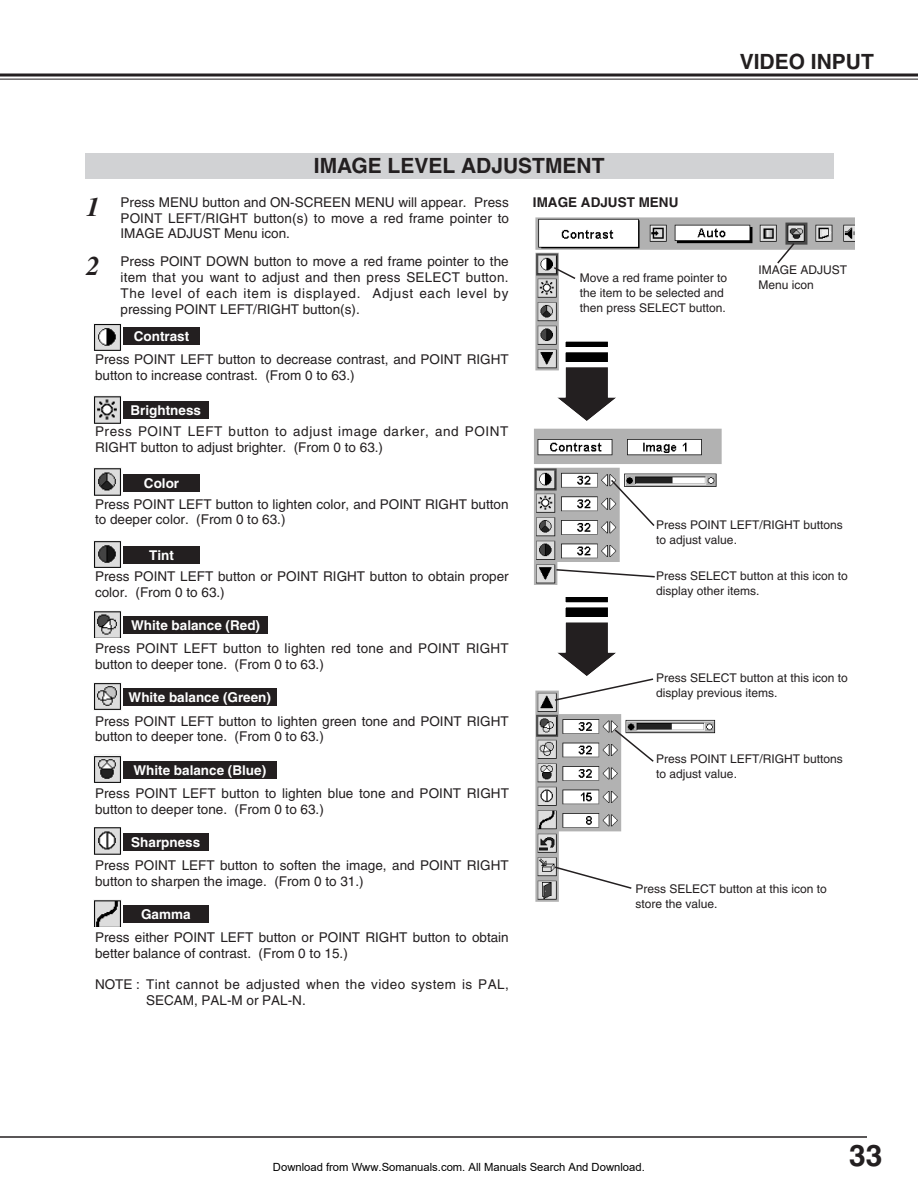
<style>
.page{position:relative;width:918px;height:1188px;background:#fff}
.page>*{position:absolute;margin:0;border:0;box-sizing:border-box;transform-origin:0 0}
.t1{font:700 30px "Helvetica";color:#231f20}
.t2{font:italic 700 27px "Times";color:#231f20}
.t3{font:700 21px "Helvetica";color:#231f20}
.t4{font:13.5px/15.8px "Helvetica";color:#231f20}
.t5{font:700 13.5px "Helvetica";color:#fff}
.t6{font:13.5px/15.8px "Helvetica";letter-spacing:.04em;color:#231f20}
.t7{font:13.5px/15.8px "Helvetica";letter-spacing:.03em;color:#231f20}
.t8{font:700 13.5px "Helvetica";color:#231f20}
.t9{font:12px/15px "Helvetica";color:#231f20}
.t10{font:11.25px "Arial";color:#000}
.s1{font-family:"Times";font-weight:700;font-style:italic;font-size:27px}
</style>
<div class="page">
<hr style="left:0;top:74px;width:918px;height:2px;background:#231f20">
<hr style="left:0;top:79px;width:918px;height:1px;background:#231f20">
<hr style="left:0;top:1136px;width:867px;height:2px;background:#231f20">
<img style="left:534px;top:428px;width:188px;height:157px">
<img style="left:535px;top:217px;width:319px;height:154px">
<svg style="left:552px;top:266px;width:25px;height:14px"></svg>
<img style="left:535px;top:690px;width:181px;height:212px">
<div style="left:85px;top:153px;width:748px;height:26px;background:#d1d2d4"></div>
<div style="left:123px;top:327px;width:77px;height:17px;background:#231f20"></div>
<div style="left:123px;top:402px;width:85px;height:17px;background:#231f20"></div>
<div style="left:123px;top:906px;width:85px;height:17px;background:#231f20"></div>
<svg style="left:610px;top:478px;width:46px;height:50px"></svg>
<svg style="left:555px;top:568px;width:101px;height:10px"></svg>
<div style="left:566px;top:607px;width:42px;height:10px;background:#000"></div>
<div style="left:564px;top:606px;width:45px;height:13px;border:2px solid #fff"></div>
<div style="left:566px;top:597px;width:42px;height:5px;background:#000"></div>
<div style="left:564px;top:595px;width:45px;height:9px;border:2px solid #fff"></div>
<svg style="left:776px;top:242px;width:20px;height:23px"></svg>
<svg style="left:551px;top:365px;width:72px;height:56px"></svg>
<div style="left:566px;top:352px;width:42px;height:10px;background:#000"></div>
<div style="left:564px;top:351px;width:45px;height:13px;border:2px solid #fff"></div>
<div style="left:566px;top:342px;width:42px;height:5px;background:#000"></div>
<div style="left:564px;top:340px;width:45px;height:9px;border:2px solid #fff"></div>
<img style="left:94px;top:324px;width:27px;height:27px">
<img style="left:94px;top:396px;width:27px;height:27px">
<img style="left:94px;top:827px;width:27px;height:28px">
<svg style="left:613px;top:728px;width:42px;height:35px"></svg>
<div style="left:123px;top:474px;width:77px;height:17px;background:#231f20"></div>
<div style="left:123px;top:546px;width:77px;height:17px;background:#231f20"></div>
<img style="left:94px;top:468px;width:27px;height:27px">
<img style="left:94px;top:541px;width:27px;height:27px">
<div style="left:123px;top:833px;width:85px;height:17px;background:#231f20"></div>
<img style="left:94px;top:900px;width:27px;height:27px">
<img style="left:94px;top:611px;width:27px;height:27px">
<img style="left:94px;top:683px;width:27px;height:27px">
<img style="left:94px;top:756px;width:27px;height:26px">
<div style="left:123px;top:617px;width:145px;height:17px;background:#231f20"></div>
<div style="left:123px;top:689px;width:153px;height:17px;background:#231f20"></div>
<div style="left:123px;top:761px;width:153px;height:17px;background:#231f20"></div>
<svg style="left:553px;top:865px;width:80px;height:25px"></svg>
<svg style="left:551px;top:622px;width:104px;height:80px"></svg>
<h3 class="t3" style="left:740px;top:53px;width:136px">VIDEO INPUT</h3>
<h2 class="t2" style="left:87px;top:197px;width:15px">1</h2>
<h3 class="t3" style="left:314px;top:158px;width:292px">IMAGE LEVEL ADJUSTMENT</h3>
<p class="t4" style="left:121px;top:195px;width:390px;text-align:justify">Press MENU button and ON-SCREEN MENU will appear. Press POINT LEFT/RIGHT button(s) to move a red frame pointer to IMAGE ADJUST Menu icon.</p>
<p class="t8" style="left:533px;top:197px;width:147px">IMAGE ADJUST MENU</p>
<p class="t4" style="left:121px;top:255px;width:390px;text-align:justify;text-indent:-34px"><span class="s1">2</span> Press POINT DOWN button to move a red frame pointer to the item that you want to adjust and then press SELECT button.<br>The level of each item is displayed. Adjust each level by pressing POINT LEFT/RIGHT button(s).</p>
<p class="t5" style="left:134px;top:331px;width:57px">Contrast</p>
<p class="t4" style="left:95px;top:353px;width:415px">Press POINT LEFT button to decrease contrast, and POINT RIGHT button to increase contrast. (From 0 to 63.)</p>
<p class="t5" style="left:131px;top:406px;width:72px">Brightness</p>
<p class="t6" style="left:95px;top:425px;width:415px">Press POINT LEFT button to adjust image darker, and POINT<br>RIGHT button to adjust brighter. (From 0 to 63.)</p>
<p class="t5" style="left:144px;top:478px;width:37px">Color</p>
<p class="t9" style="left:580px;top:272px;width:149px">Move a red frame pointer to the item to be selected and then press SELECT button.</p>
<p class="t9" style="left:758px;top:263px;width:90px">IMAGE ADJUST<br>Menu icon</p>
<p class="t4" style="left:95px;top:497px;width:415px">Press POINT LEFT button to lighten color, and POINT RIGHT button to deeper color. (From 0 to 63.)</p>
<p class="t5" style="left:149px;top:550px;width:26px">Tint</p>
<p class="t4" style="left:95px;top:570px;width:415px">Press POINT LEFT button or POINT RIGHT button to obtain proper color. (From 0 to 63.)</p>
<p class="t5" style="left:131px;top:620px;width:130px">White balance (Red)</p>
<p class="t4" style="left:95px;top:642px;width:415px">Press POINT LEFT button to lighten red tone and POINT RIGHT button to deeper tone. (From 0 to 63.)</p>
<p class="t5" style="left:129px;top:693px;width:144px">White balance (Green)</p>
<p class="t4" style="left:95px;top:714px;width:415px">Press POINT LEFT button to lighten green tone and POINT RIGHT button to deeper tone. (From 0 to 63.)</p>
<p class="t5" style="left:133px;top:765px;width:134px">White balance (Blue)</p>
<p class="t4" style="left:95px;top:786px;width:416px">Press POINT LEFT button to lighten blue tone and POINT RIGHT button to deeper tone. (From 0 to 63.)</p>
<p class="t5" style="left:131px;top:837px;width:71px">Sharpness</p>
<p class="t4" style="left:95px;top:859px;width:415px">Press POINT LEFT button to soften the image, and POINT RIGHT button to sharpen the image. (From 0 to 31.)</p>
<p class="t5" style="left:141px;top:909px;width:51px">Gamma</p>
<p class="t4" style="left:95px;top:931px;width:415px">Press either POINT LEFT button or POINT RIGHT button to obtain better balance of contrast. (From 0 to 15.)</p>
<p class="t7" style="left:146px;top:978px;width:364px;text-indent:-51px">NOTE : Tint cannot be adjusted when the video system is PAL,<br>SECAM, PAL-M or PAL-N.</p>
<p class="t9" style="left:656px;top:518px;width:188px">Press POINT LEFT/RIGHT buttons to adjust value.</p>
<p class="t9" style="left:656px;top:569px;width:193px">Press SELECT button at this icon to display other items.</p>
<p class="t9" style="left:656px;top:671px;width:193px">Press SELECT button at this icon to display previous items.</p>
<p class="t9" style="left:656px;top:752px;width:188px">Press POINT LEFT/RIGHT buttons to adjust value.</p>
<p class="t9" style="left:635px;top:883px;width:193px">Press SELECT button at this icon to store the value.</p>
<p class="t10" style="left:273px;top:1160px;width:373px">Download from Www.Somanuals.com. All Manuals Search And Download.</p>
<h1 class="t1" style="left:849px;top:1145px;width:35px">33</h1>
</div>
